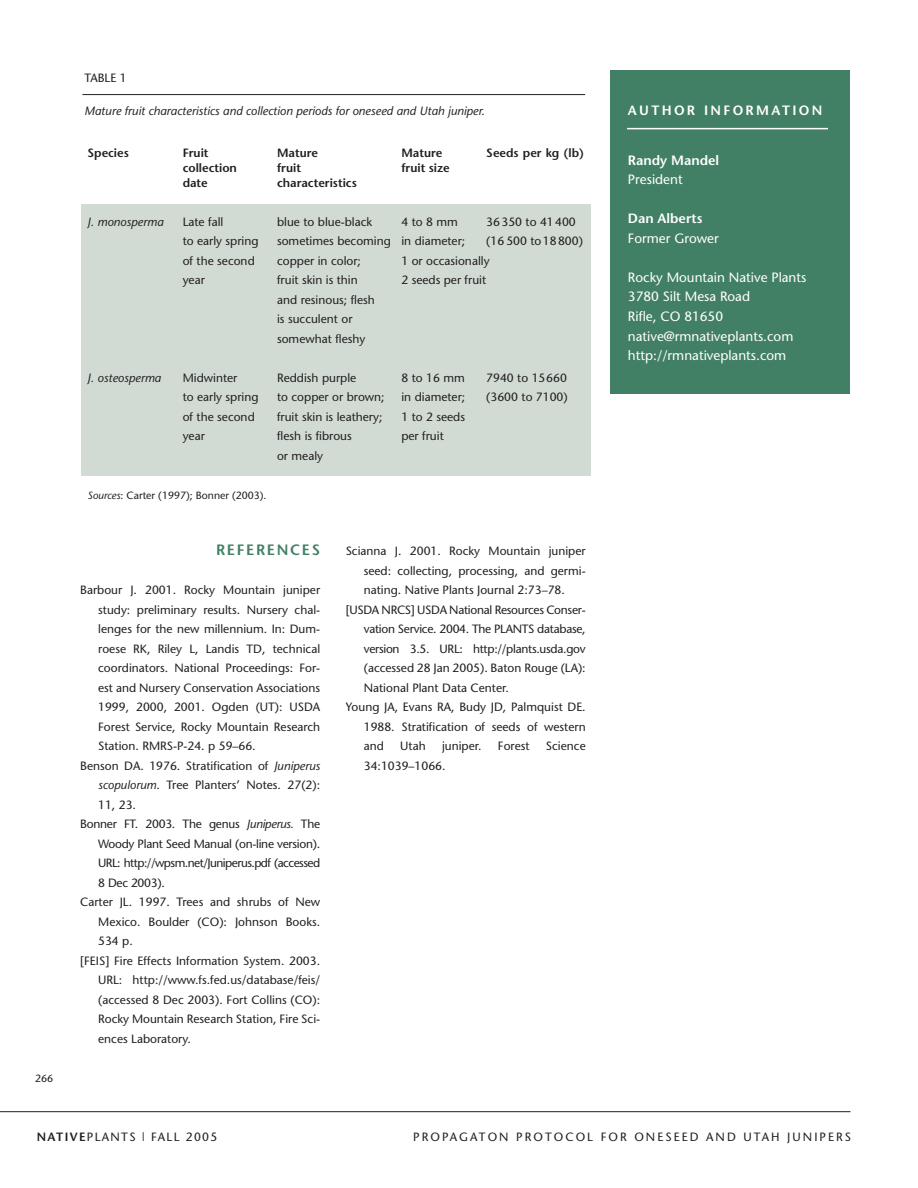
<style>
.page{position:relative;width:918px;height:1188px;background:#fff}
.page>*{position:absolute;margin:0;border:0;box-sizing:border-box;transform-origin:0 0}
.t1{font:600 15px "Stone Sans";letter-spacing:.115em;color:#428065}
.t2{font:13.5px/19.5px "Stone Sans";color:#fff}
.t3{font:600 13.5px "Stone Sans";color:#fff}
.t4{font:600 13.5px "Stone Sans";letter-spacing:.17em;color:#fff}
.t5{font:12px/19.5px "Stone Sans";color:#231f20}
.t6{font:12px "Stone Sans";letter-spacing:-.025em;color:#231f20}
.t7{font:italic 12px "Stone Sans";color:#231f20}
.t8{font:600 12px "Stone Sans";color:#231f20}
.t9{font:12px "Stone Sans";letter-spacing:.17em;color:#231f20}
.t10{font:12px "Stone Sans";letter-spacing:-.045em;color:#231f20}
.t11{font:12px "Stone Sans";letter-spacing:.115em;color:#231f20}
.t12{font:10.5px "Stone Sans";color:#231f20}
.s1{font-style:italic}
.s2{font-weight:600}
</style>
<div class="page">
<div style="left:81px;top:204px;width:509px;height:271px;background:#d1dbd4"></div>
<hr style="left:0;top:1111px;width:850px;height:1px;background:#231f20">
<div style="left:610px;top:71px;width:239px;height:323px;background:#428065"></div>
<hr style="left:627px;top:128px;width:201px;height:1px;background:#fff">
<hr style="left:82px;top:94px;width:503px;height:1px;background:#231f20">
<p class="t12" style="left:35px;top:1074px;width:20px">266</p>
<p class="t5" style="left:84px;top:69px;width:44px">TABLE 1</p>
<p class="t7" style="left:84px;top:106px;width:402px">Mature fruit characteristics and collection periods for oneseed and Utah juniper.</p>
<p class="t8" style="left:88px;top:148px;width:43px">Species</p>
<p class="t8" style="left:183px;top:148px;width:27px">Fruit</p>
<p class="t8" style="left:277px;top:148px;width:43px">Mature</p>
<p class="t8" style="left:401px;top:148px;width:43px">Mature</p>
<p class="t8" style="left:486px;top:148px;width:99px">Seeds per kg (lb)</p>
<p class="t8" style="left:183px;top:163px;width:56px">collection</p>
<p class="t8" style="left:277px;top:163px;width:26px">fruit</p>
<p class="t8" style="left:401px;top:163px;width:50px">fruit size</p>
<p class="t8" style="left:183px;top:178px;width:27px">date</p>
<p class="t8" style="left:277px;top:178px;width:81px">characteristics</p>
<p class="t7" style="left:88px;top:217px;width:77px">J. monosperma</p>
<p class="t5" style="left:183px;top:213px;width:42px">Late fall</p>
<p class="t5" style="left:277px;top:213px;width:97px">blue to blue-black</p>
<p class="t5" style="left:401px;top:213px;width:58px">4 to 8 mm</p>
<p class="t5" style="left:486px;top:213px;width:91px">36350 to 41400</p>
<p class="t5" style="left:183px;top:233px;width:77px">to early spring</p>
<p class="t5" style="left:277px;top:233px;width:190px">sometimes becoming in diameter;</p>
<p class="t5" style="left:486px;top:233px;width:98px">(16 500 to18800)</p>
<p class="t5" style="left:183px;top:252px;width:74px">of the second</p>
<p class="t5" style="left:277px;top:252px;width:85px">copper in color;</p>
<p class="t5" style="left:401px;top:252px;width:90px">1 or occasionally</p>
<p class="t5" style="left:183px;top:272px;width:24px">year</p>
<p class="t5" style="left:277px;top:272px;width:82px">fruit skin is thin</p>
<p class="t5" style="left:401px;top:272px;width:86px">2 seeds per fruit</p>
<p class="t5" style="left:277px;top:291px;width:99px">and resinous; flesh is succulent or somewhat fleshy</p>
<p class="t7" style="left:88px;top:373px;width:75px">J. osteosperma</p>
<p class="t5" style="left:183px;top:369px;width:56px">Midwinter</p>
<p class="t5" style="left:277px;top:369px;width:81px">Reddish purple</p>
<p class="t5" style="left:401px;top:369px;width:65px">8 to 16 mm</p>
<p class="t5" style="left:486px;top:369px;width:82px">7940 to 15660</p>
<p class="t5" style="left:183px;top:389px;width:77px">to early spring</p>
<p class="t5" style="left:277px;top:389px;width:109px">to copper or brown;</p>
<p class="t5" style="left:401px;top:389px;width:65px">in diameter;</p>
<p class="t5" style="left:486px;top:389px;width:83px">(3600 to 7100)</p>
<p class="t5" style="left:183px;top:408px;width:74px">of the second</p>
<p class="t5" style="left:277px;top:408px;width:107px">fruit skin is leathery;</p>
<p class="t5" style="left:401px;top:408px;width:65px">1 to 2 seeds</p>
<p class="t5" style="left:183px;top:428px;width:24px">year</p>
<p class="t5" style="left:277px;top:428px;width:76px">flesh is fibrous</p>
<p class="t5" style="left:401px;top:428px;width:44px">per fruit</p>
<p class="t5" style="left:277px;top:447px;width:48px">or mealy</p>
<p class="t12" style="left:88px;top:491px;width:181px"><span class="s1">Sources</span>: Carter (1997); Bonner (2003).</p>
<p class="t1" style="left:216px;top:544px;width:106px">REFERENCES</p>
<p class="t5" style="left:80px;top:581px;width:241px">Barbour J. 2001. Rocky Mountain juniper</p>
<p class="t5" style="left:98px;top:601px;width:223px">study: preliminary results. Nursery chal-</p>
<p class="t5" style="left:98px;top:620px;width:223px">lenges for the new millennium. In: Dum-</p>
<p class="t5" style="left:98px;top:640px;width:223px">roese RK, Riley L, Landis TD, technical</p>
<p class="t5" style="left:98px;top:659px;width:223px">coordinators. National Proceedings: For-</p>
<p class="t5" style="left:98px;top:679px;width:223px">est and Nursery Conservation Associations</p>
<p class="t5" style="left:98px;top:698px;width:223px">1999, 2000, 2001. Ogden (UT): USDA</p>
<p class="t5" style="left:98px;top:718px;width:223px">Forest Service, Rocky Mountain Research</p>
<p class="t5" style="left:98px;top:737px;width:159px">Station. RMRS-P-24. p 59–66.</p>
<p class="t5" style="left:80px;top:757px;width:242px">Benson DA. 1976. Stratification of <span class="s1">Juniperus</span></p>
<p class="t5" style="left:98px;top:776px;width:223px"><span class="s1">scopulorum</span>. Tree Planters’ Notes. 27(2):</p>
<p class="t5" style="left:98px;top:796px;width:39px">11, 23.</p>
<p class="t6" style="left:80px;top:819px;width:241px">Bonner FT. 2003. The genus <span class="s1">Juniperus.</span> The</p>
<p class="t6" style="left:98px;top:839px;width:223px">Woody Plant Seed Manual (on-line version).</p>
<p class="t10" style="left:98px;top:858px;width:223px">URL: http://wpsm.net/Juniperus.pdf (accessed</p>
<p class="t5" style="left:98px;top:874px;width:68px">8 Dec 2003).</p>
<p class="t5" style="left:80px;top:893px;width:241px">Carter JL. 1997. Trees and shrubs of New</p>
<p class="t5" style="left:98px;top:913px;width:223px">Mexico. Boulder (CO): Johnson Books.</p>
<p class="t5" style="left:98px;top:932px;width:36px">534 p.</p>
<p class="t5" style="left:80px;top:952px;width:242px">[FEIS] Fire Effects Information System. 2003.</p>
<p class="t5" style="left:98px;top:971px;width:223px">URL: http://www.fs.fed.us/database/feis/</p>
<p class="t5" style="left:98px;top:991px;width:223px">(accessed 8 Dec 2003). Fort Collins (CO):</p>
<p class="t5" style="left:98px;top:1010px;width:223px">Rocky Mountain Research Station, Fire Sci-</p>
<p class="t5" style="left:98px;top:1030px;width:94px">ences Laboratory.</p>
<p class="t5" style="left:346px;top:542px;width:241px">Scianna J. 2001. Rocky Mountain juniper</p>
<p class="t5" style="left:364px;top:562px;width:223px">seed: collecting, processing, and germi-</p>
<p class="t5" style="left:364px;top:581px;width:203px">nating. Native Plants Journal 2:73–78.</p>
<p class="t6" style="left:346px;top:605px;width:241px">[USDA NRCS] USDA National Resources Conser-</p>
<p class="t6" style="left:364px;top:624px;width:223px">vation Service. 2004. The PLANTS database,</p>
<p class="t6" style="left:364px;top:644px;width:223px">version 3.5. URL: http://plants.usda.gov</p>
<p class="t5" style="left:364px;top:659px;width:223px">(accessed 28 Jan 2005). Baton Rouge (LA):</p>
<p class="t5" style="left:364px;top:679px;width:147px">National Plant Data Center.</p>
<p class="t5" style="left:346px;top:698px;width:242px">Young JA, Evans RA, Budy JD, Palmquist DE.</p>
<p class="t5" style="left:364px;top:718px;width:223px">1988. Stratification of seeds of western</p>
<p class="t5" style="left:364px;top:737px;width:22px">and</p>
<p class="t5" style="left:400px;top:737px;width:27px">Utah</p>
<p class="t5" style="left:442px;top:737px;width:41px">juniper.</p>
<p class="t5" style="left:498px;top:737px;width:33px">Forest</p>
<p class="t5" style="left:546px;top:737px;width:41px">Science</p>
<p class="t5" style="left:364px;top:757px;width:83px">34:1039–1066.</p>
<p class="t4" style="left:628px;top:105px;width:196px">AUTHOR INFORMATION</p>
<p class="t3" style="left:628px;top:155px;width:93px">Randy Mandel</p>
<p class="t2" style="left:628px;top:171px;width:56px">President</p>
<p class="t3" style="left:628px;top:214px;width:76px">Dan Alberts</p>
<p class="t2" style="left:628px;top:230px;width:92px">Former Grower</p>
<p class="t2" style="left:628px;top:269px;width:180px">Rocky Mountain Native Plants<br>3780 Silt Mesa Road<br>Rifle, CO 81650 native@rmnativeplants.com http://rmnativeplants.com</p>
<p class="t11" style="left:37px;top:1132px;width:182px"><span class="s2">NATIVE</span>PLANTS | FALL 2005</p>
<p class="t9" style="left:413px;top:1132px;width:439px">PROPAGATON PROTOCOL FOR ONESEED AND UTAH JUNIPERS</p>
</div>
